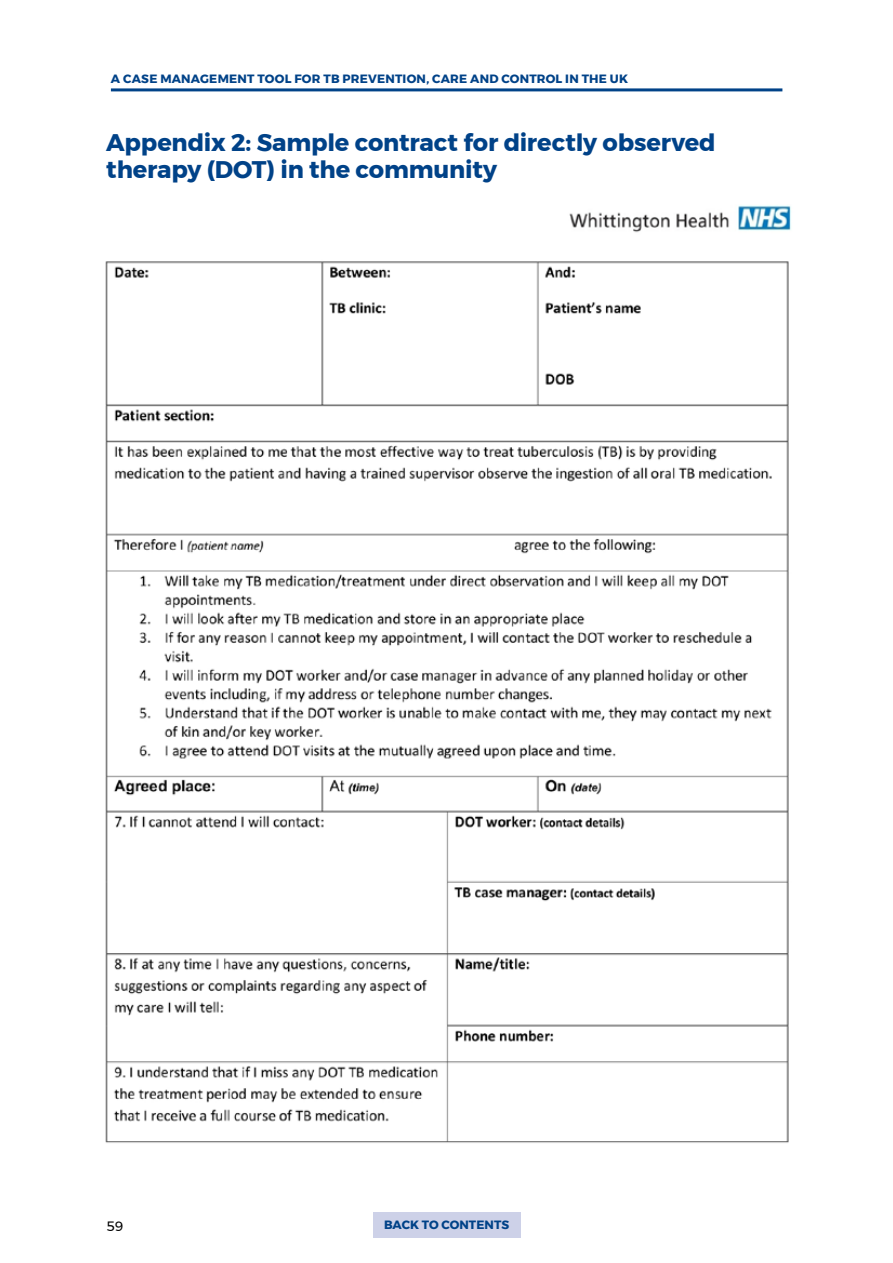
<style>
.page{position:relative;width:893px;height:1263px;background:#fff}
.page>*{position:absolute;margin:0;border:0;box-sizing:border-box;transform-origin:0 0}
.t1{font:700 24px/27px "Montserrat";letter-spacing:-.01em;color:#004288}
.t2{font:13.5px "Montserrat";color:#000}
.t3{font:700 12px "Montserrat";letter-spacing:.015em;color:#004288}
</style>
<div class="page">
<hr style="left:111px;top:88px;width:671px;height:3px;background:#004288">
<div style="left:373px;top:1212px;width:147px;height:26px;background:#cdd1e8"></div>
<img style="left:105px;top:205px;width:686px;height:938px">
<p class="t3" style="left:111px;top:69px;width:519px">A CASE MANAGEMENT TOOL FOR TB PREVENTION, CARE AND CONTROL IN THE UK</p>
<h1 class="t1" style="left:106px;top:129px;width:611px">Appendix 2: Sample contract for directly observed therapy (DOT) in the community</h1>
<p class="t2" style="left:106px;top:1216px;width:18px">59</p>
<p class="t3" style="left:384px;top:1215px;width:127px">BACK TO CONTENTS</p>
</div>
